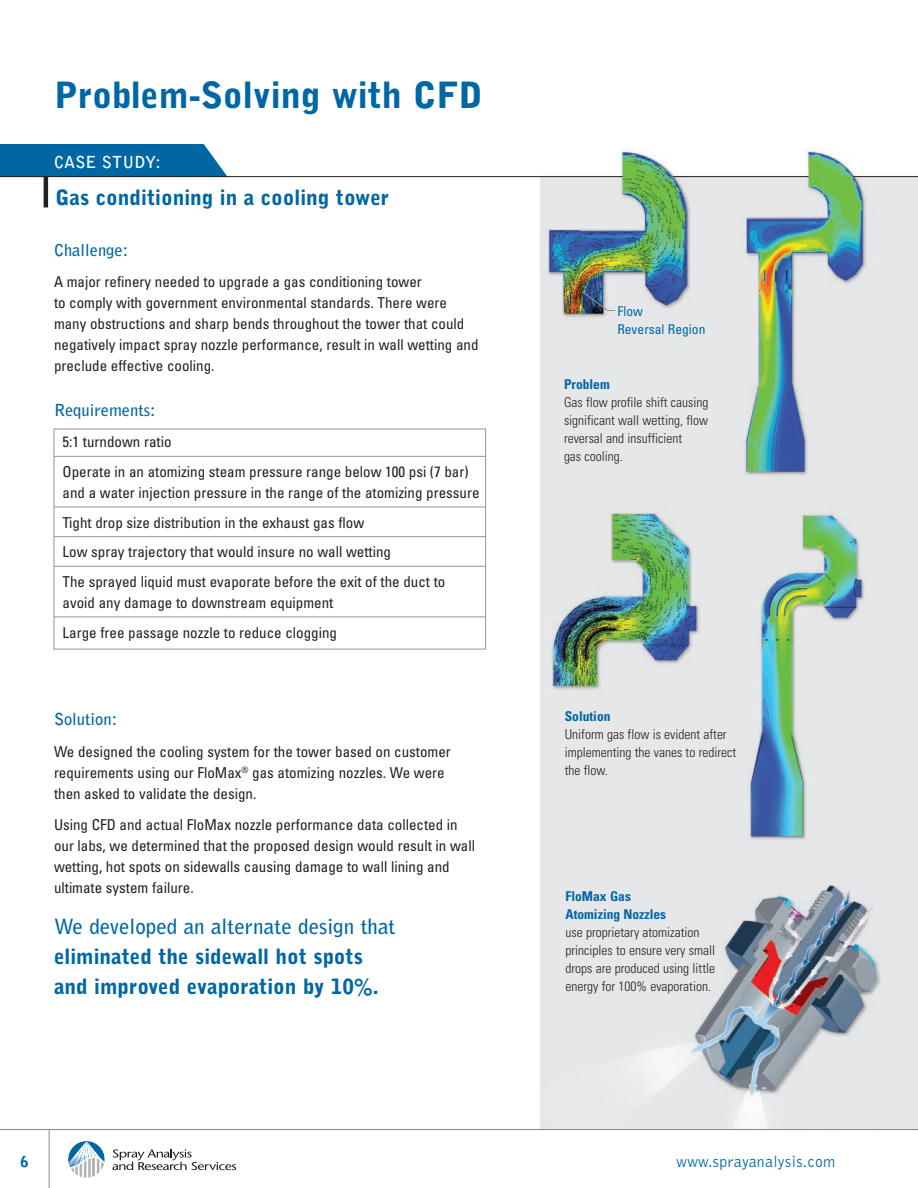
<style>
.page{position:relative;width:918px;height:1188px;background:#fff}
.page>*{position:absolute;margin:0;border:0;box-sizing:border-box;transform-origin:0 0}
.t1{font:900 36px "Bell Gothic Std";color:#0067a5}
._11_black{font:900 21px/30px "Bell Gothic Std";color:#0067a5}
._14pt_blk_subhead{font:900 21px "Bell Gothic Std";color:#0067a5}
.body{font:700 16.5px "Bell Gothic Std";color:#0067a5}
.t2{font:300 16.5px "Bell Gothic Std";letter-spacing:.025em;color:#0067a5;scale:.95 1}
._11pt_bld_subhead{font:700 16.5px "Bell Gothic Std";letter-spacing:.01em;color:#fff}
._11_black-2{font:700 16.5px "Bell Gothic Std";color:#0067a5}
.body-2{font:condensed 15px/21px "Univers";color:#231f20}
.t3{font:900 15px "Bell Gothic Std";color:#0067a5}
.body-3{font:300 condensed 13.5px/18px "Univers";color:#231f20}
.body-4{font:condensed 13.5px/18px "Univers";color:#0067a5}
.s1{font-weight:700}
.s2{font-weight:700;color:#0067a5}
</style>
<div class="page">
<svg style="left:112px;top:1149px;width:124px;height:21px"></svg>
<svg style="left:69px;top:1142px;width:35px;height:35px"></svg>
<div style="left:67px;top:1140px;width:39px;height:39px;border:1px solid #fff;border-radius:50%"></div>
<hr style="left:49px;top:1130px;width:1px;height:58px;background:#8a8c8f">
<img style="left:0;top:148px;width:918px;height:981px">
<div style="left:0;top:144px;width:228px;height:32px;background:#0067a5"></div>
<hr style="left:0;top:1129px;width:918px;height:1px;background:#8a8c8f">
<hr style="left:0;top:176px;width:918px;height:1px;background:#231f20">
<hr style="left:44px;top:176px;width:4px;height:31px;background:#231f20">
<div style="left:54px;top:429px;width:432px;height:221px;border:1px solid #939598"></div>
<hr style="left:54px;top:456px;width:432px;height:1px;background:#939598">
<hr style="left:54px;top:507px;width:432px;height:1px;background:#939598">
<hr style="left:54px;top:536px;width:432px;height:1px;background:#939598">
<hr style="left:54px;top:566px;width:432px;height:1px;background:#939598">
<hr style="left:54px;top:617px;width:432px;height:1px;background:#939598">
<svg style="left:582px;top:291px;width:34px;height:20px"></svg>
<img style="left:580px;top:152px;width:283px;height:98px">
<p class="t1" style="left:54px;top:74px;width:430px">Problem-Solving with CFD</p>
<p class="_11pt_bld_subhead" style="left:54px;top:152px;width:109px">CASE STUDY:</p>
<p class="_14pt_blk_subhead" style="left:56px;top:185px;width:335px">Gas conditioning in a cooling tower</p>
<p class="_11_black-2" style="left:54px;top:240px;width:76px">Challenge:</p>
<p class="body-2" style="left:54px;top:271px;width:426px">A major refinery needed to upgrade a gas conditioning tower<br>to comply with government environmental standards. There were many obstructions and sharp bends throughout the tower that could negatively impact spray nozzle performance, result in wall wetting and preclude effective cooling.</p>
<p class="body" style="left:54px;top:400px;width:103px">Requirements:</p>
<p class="body-2" style="left:63px;top:431px;width:110px">5:1 turndown ratio</p>
<p class="body-2" style="left:63px;top:461px;width:418px">Operate in an atomizing steam pressure range below 100 psi (7 bar) and a water injection pressure in the range of the atomizing pressure</p>
<p class="body-2" style="left:63px;top:511px;width:303px">Tight drop size distribution in the exhaust gas flow</p>
<p class="body-2" style="left:63px;top:541px;width:330px">Low spray trajectory that would insure no wall wetting</p>
<p class="body-2" style="left:63px;top:571px;width:384px">The sprayed liquid must evaporate before the exit of the duct to avoid any damage to downstream equipment</p>
<p class="body-2" style="left:63px;top:621px;width:276px">Large free passage nozzle to reduce clogging</p>
<p class="body" style="left:54px;top:709px;width:65px">Solution:</p>
<p class="body-2" style="left:54px;top:740px;width:398px">We designed the cooling system for the tower based on customer requirements using our FloMax<sup>®</sup> gas atomizing nozzles. We were then asked to validate the design.</p>
<p class="body-2" style="left:54px;top:814px;width:423px">Using CFD and actual FloMax nozzle performance data collected in our labs, we determined that the proposed design would result in wall wetting, hot spots on sidewalls causing damage to wall lining and ultimate system failure.</p>
<p class="_11_black" style="left:54px;top:912px;width:343px"><span class="s1">We developed an alternate design that </span>eliminated the sidewall hot spots and improved evaporation by 10%.</p>
<p class="body-4" style="left:617px;top:302px;width:90px">Flow<br>Reversal Region</p>
<p class="body-3" style="left:564px;top:375px;width:146px"><span class="s2">Problem<br></span>Gas flow profile shift causing significant wall wetting, flow reversal and insufficient<br>gas cooling.</p>
<p class="body-3" style="left:565px;top:708px;width:173px"><span class="s2">Solution<br></span>Uniform gas flow is evident after implementing the vanes to redirect the flow.</p>
<p class="body-3" style="left:566px;top:888px;width:151px"><span class="s2">FloMax Gas<br>Atomizing Nozzles<br></span>use proprietary atomization principles to ensure very small drops are produced using little energy for 100% evaporation.</p>
<p class="t3" style="left:21px;top:1153px;width:10px">6</p>
<p class="t2" style="left:677px;top:1152px;width:169px">www.sprayanalysis.com</p>
</div>
